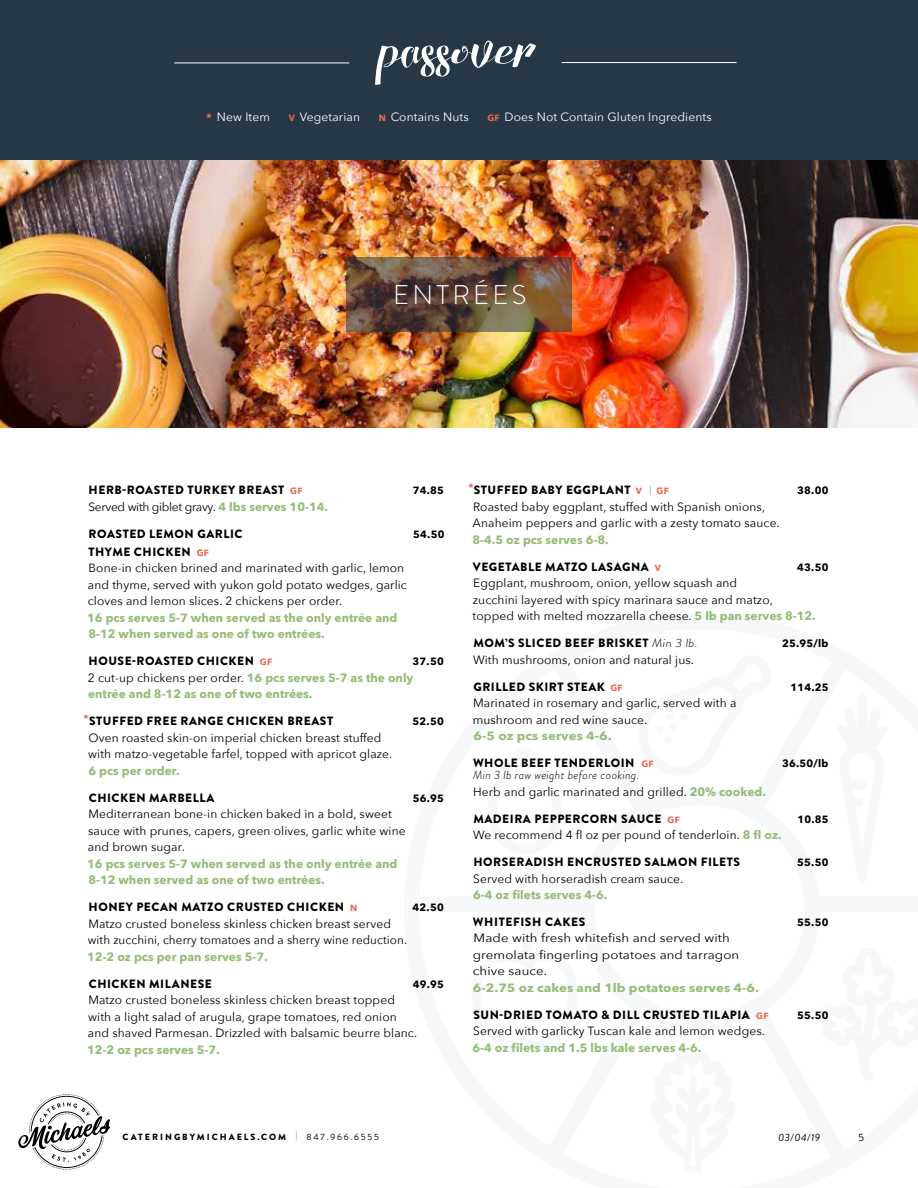
<style>
.page{position:relative;width:918px;height:1188px;background:#fff}
.page>*{position:absolute;margin:0;border:0;box-sizing:border-box;transform-origin:0 0}
.t1{font:300 27px "Brandon Grotesque";letter-spacing:.12em;color:#fff}
.t2{font:12px/16.5px "Avenir Next";letter-spacing:.01em;color:#000}
.t3{font:900 12px "Brandon Grotesque";letter-spacing:.045em;color:#000}
.t4{font:700 12px/16.5px "Avenir Next";color:#94bd78}
.t5{font:12px/16.4px "Avenir Next";letter-spacing:.01em;color:#000;scale:1.11 1}
.t6{font:12px "Avenir Next";letter-spacing:.01em;color:#fff}
.t7{font:700 12px "Avenir Next";color:#94bd78;scale:1.11 1}
.t8{font:12px "Avenir Next";letter-spacing:-.025em;color:#000}
.t9{font:italic 300 12px "Brandon Grotesque";letter-spacing:.025em;color:#000}
.t10{font:700 10.5px "Avenir Next";letter-spacing:.025em;color:#000}
.t11{font:italic 10.5px "Brandon Grotesque";color:#000}
.t12{font:10.5px "Brandon Grotesque";color:#000}
.t13{font:900 9px "Brandon Grotesque";letter-spacing:.22em;color:#000}
.s1{font-weight:700;color:#ea6752}
.s2{font-weight:700;font-size:9px;color:#ea6752}
.s3{font-family:"Avenir Next";font-weight:700;font-size:9px;color:#ea6752}
.s4{font-weight:700;color:#94bd78}
.s5{font-weight:400;color:#000}
.s6{font-family:"Avenir Next";font-weight:400;font-size:9px;color:#808285}
.s7{font-weight:300;font-style:italic}
.s8{color:#ea6752}
.s9{font-weight:400}
</style>
<div class="page">
<div style="left:0;top:0;width:918px;height:165px;background:#263746"></div>
<svg style="left:18px;top:1094px;width:92px;height:76px"></svg>
<hr style="left:174px;top:63px;width:175px;height:1px;background:#fff">
<hr style="left:562px;top:62px;width:175px;height:1px;background:#fff">
<svg style="left:375px;top:40px;width:161px;height:45px"></svg>
<img style="left:0;top:161px;width:918px;height:267px">
<svg style="left:346px;top:257px;width:226px;height:75px;background:#684e3c"></svg>
<p class="t6" style="left:206px;top:107px;width:65px"><span class="s1">*</span> New Item</p>
<p class="t6" style="left:289px;top:107px;width:73px"><span class="s2">V</span> Vegetarian</p>
<p class="t6" style="left:379px;top:107px;width:91px"><span class="s2">N</span> Contains Nuts</p>
<p class="t6" style="left:488px;top:107px;width:226px"><span class="s2">GF</span> Does Not Contain Gluten Ingredients</p>
<h1 class="t1" style="left:393px;top:276px;width:135px">ENTRÉES</h1>
<p class="t3" style="left:89px;top:482px;width:215px">HERB-ROASTED TURKEY BREAST <span class="s3">GF</span></p>
<p class="t10" style="left:413px;top:481px;width:33px">74.85</p>
<p class="t8" style="left:88px;top:496px;width:241px">Served with giblet gravy. <span class="s4">4 lbs serves 10-14.</span></p>
<p class="t3" style="left:89px;top:525px;width:156px">ROASTED LEMON GARLIC</p>
<p class="t10" style="left:413px;top:525px;width:33px">54.50</p>
<p class="t3" style="left:88px;top:543px;width:122px">THYME CHICKEN <span class="s3">GF</span></p>
<p class="t2" style="left:88px;top:559px;width:321px">Bone-in chicken brined and marinated with garlic, lemon and thyme, served with yukon gold potato wedges, garlic cloves and lemon slices. 2 chickens per order.</p>
<p class="t4" style="left:87px;top:609px;width:312px">16 pcs serves 5-7 when served as the only entrée and<br>8-12 when served as one of two entrées.</p>
<p class="t3" style="left:89px;top:653px;width:185px">HOUSE-ROASTED CHICKEN <span class="s3">GF</span></p>
<p class="t10" style="left:413px;top:652px;width:33px">37.50</p>
<p class="t4" style="left:88px;top:669px;width:327px"><span class="s5">2 cut-up chickens per order.</span> 16 pcs serves 5-7 as the only entrée and 8-12 as one of two entrées.</p>
<p class="t3" style="left:84px;top:713px;width:251px"><sup>*</sup>STUFFED FREE RANGE CHICKEN BREAST</p>
<p class="t10" style="left:413px;top:712px;width:33px">52.50</p>
<p class="t2" style="left:88px;top:729px;width:306px">Oven roasted skin-on imperial chicken breast stuffed with matzo-vegetable farfel, topped with apricot glaze.</p>
<p class="t4" style="left:89px;top:762px;width:93px">6 pcs per order.</p>
<p class="t3" style="left:89px;top:789px;width:127px">CHICKEN MARBELLA</p>
<p class="t10" style="left:413px;top:789px;width:33px">56.95</p>
<p class="t2" style="left:88px;top:805px;width:319px">Mediterranean bone-in chicken baked in a bold, sweet sauce with prunes, capers, green olives, garlic white wine and brown sugar.</p>
<p class="t4" style="left:87px;top:855px;width:312px">16 pcs serves 5-7 when served as the only entrée and<br>8-12 when served as one of two entrées.</p>
<p class="t3" style="left:89px;top:899px;width:270px">HONEY PECAN MATZO CRUSTED CHICKEN <span class="s3">N</span></p>
<p class="t10" style="left:413px;top:898px;width:33px">42.50</p>
<p class="t2" style="left:88px;top:915px;width:321px">Matzo crusted boneless skinless chicken breast served with zucchini, cherry tomatoes and a sherry wine reduction.</p>
<p class="t4" style="left:87px;top:948px;width:182px">12-2 oz pcs per pan serves 5-7.</p>
<p class="t3" style="left:89px;top:975px;width:125px">CHICKEN MILANESE</p>
<p class="t10" style="left:413px;top:975px;width:33px">49.95</p>
<p class="t2" style="left:88px;top:991px;width:331px">Matzo crusted boneless skinless chicken breast topped with a light salad of arugula, grape tomatoes, red onion and shaved Parmesan. Drizzled with balsamic beurre blanc.</p>
<p class="t4" style="left:87px;top:1041px;width:134px">12-2 oz pcs serves 5-7.</p>
<p class="t3" style="left:468px;top:482px;width:202px"><sup>*</sup>STUFFED BABY EGGPLANT <span class="s3">V</span> <span class="s6">|</span> <span class="s3">GF</span></p>
<p class="t10" style="left:797px;top:481px;width:33px">38.00</p>
<p class="t2" style="left:473px;top:498px;width:309px">Roasted baby eggplant, stuffed with Spanish onions,<br>Anaheim peppers and garlic with a zesty tomato sauce.</p>
<p class="t4" style="left:473px;top:531px;width:138px">8-4.5 oz pcs serves 6-8.</p>
<p class="t3" style="left:473px;top:558px;width:189px">VEGETABLE MATZO LASAGNA <span class="s3">V</span></p>
<p class="t10" style="left:797px;top:558px;width:33px">43.50</p>
<p class="t2" style="left:473px;top:574px;width:345px">Eggplant, mushroom, onion, yellow squash and<br>zucchini layered with spicy marinara sauce and matzo, topped with melted mozzarella cheese. <span class="s4">5 lb pan serves 8-12.</span></p>
<p class="t3" style="left:473px;top:635px;width:226px">MOM’S SLICED BEEF BRISKET <span class="s7">Min 3 lb.</span></p>
<p class="t10" style="left:782px;top:634px;width:48px">25.95/lb</p>
<p class="t2" style="left:473px;top:651px;width:222px">With mushrooms, onion and natural jus.</p>
<p class="t3" style="left:473px;top:678px;width:151px">GRILLED SKIRT STEAK <span class="s3">GF</span></p>
<p class="t10" style="left:790px;top:678px;width:40px">114.25</p>
<p class="t2" style="left:473px;top:694px;width:265px">Marinated in rosemary and garlic, served with a mushroom and red wine sauce.</p>
<p class="t7" style="left:474px;top:726px;width:126px">6-5 oz pcs serves 4-6.</p>
<p class="t3" style="left:473px;top:755px;width:182px">WHOLE BEEF TENDERLOIN <span class="s3">GF</span></p>
<p class="t10" style="left:782px;top:754px;width:48px">36.50/lb</p>
<p class="t9" style="left:473px;top:767px;width:168px">Min 3 lb raw weight before cooking.</p>
<p class="t2" style="left:473px;top:783px;width:294px">Herb and garlic marinated and grilled. <span class="s4">20% cooked.</span></p>
<p class="t3" style="left:473px;top:810px;width:208px">MADEIRA PEPPERCORN SAUCE <span class="s3">GF</span></p>
<p class="t10" style="left:797px;top:810px;width:33px">10.85</p>
<p class="t2" style="left:473px;top:826px;width:310px">We recommend 4 fl oz per pound of tenderloin. <span class="s4">8 fl oz.</span></p>
<p class="t3" style="left:473px;top:854px;width:268px">HORSERADISH ENCRUSTED SALMON FILETS</p>
<p class="t10" style="left:797px;top:853px;width:33px">55.50</p>
<p class="t2" style="left:473px;top:870px;width:212px">Served with horseradish cream sauce.</p>
<p class="t4" style="left:473px;top:887px;width:136px">6-4 oz filets serves 4-6.</p>
<p class="t3" style="left:473px;top:913px;width:114px">WHITEFISH CAKES</p>
<p class="t10" style="left:797px;top:913px;width:33px">55.50</p>
<p class="t5" style="left:473px;top:930px;width:242px">Made with fresh whitefish and served with gremolata fingerling potatoes and tarragon chive sauce.</p>
<p class="t7" style="left:473px;top:977px;width:259px">6-2.75 oz cakes and 1lb potatoes serves 4-6.</p>
<p class="t3" style="left:473px;top:1006px;width:297px">SUN-DRIED TOMATO &amp; DILL CRUSTED TILAPIA <span class="s3">GF</span></p>
<p class="t10" style="left:797px;top:1006px;width:33px">55.50</p>
<p class="t2" style="left:473px;top:1022px;width:293px">Served with garlicky Tuscan kale and lemon wedges.</p>
<p class="t4" style="left:472px;top:1039px;width:231px">6-4 oz filets and 1.5 lbs kale serves 4-6.</p>
<p class="t13" style="left:123px;top:1130px;width:258px">CATERINGBYMICHAELS.COM <span class="s8">|</span> <span class="s9">847.966.6555</span></p>
<p class="t11" style="left:778px;top:1130px;width:44px">03/04/19</p>
<p class="t12" style="left:858px;top:1130px;width:7px">5</p>
</div>
